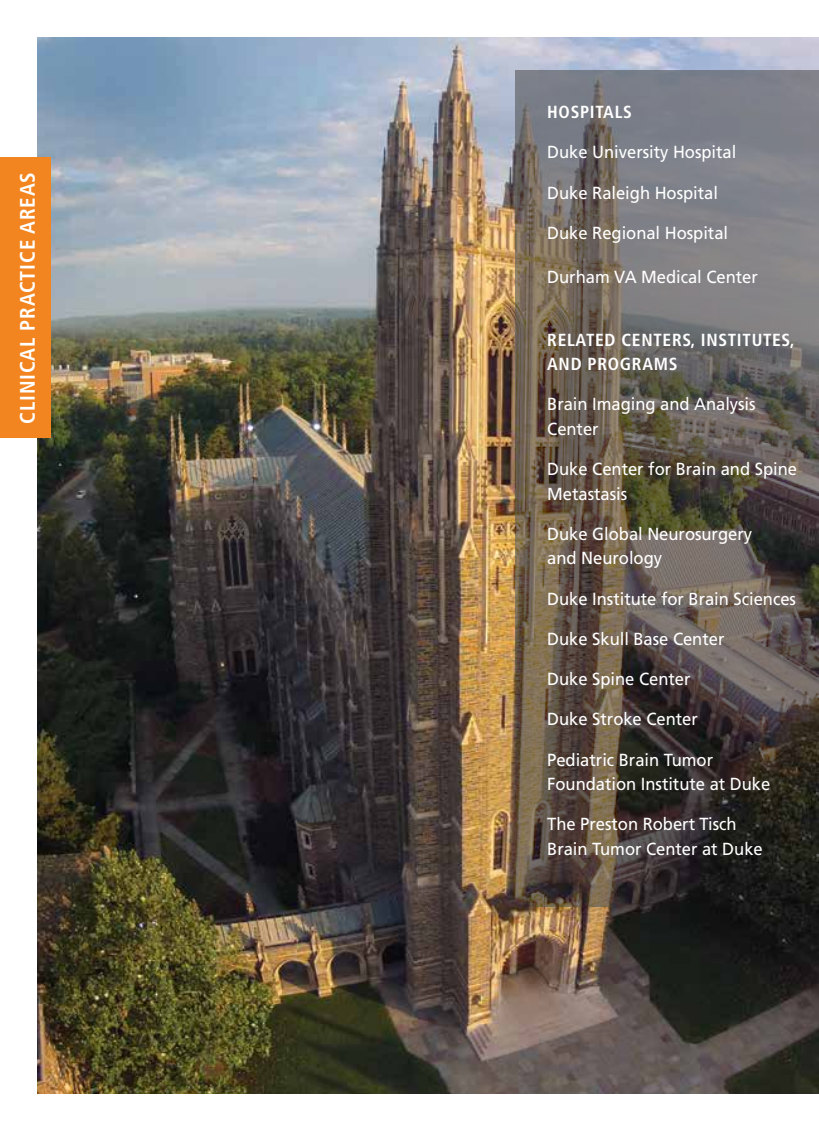
<style>
.page{position:relative;width:819px;height:1134px;background:#fff}
.page>*{position:absolute;margin:0;border:0;box-sizing:border-box;transform-origin:0 0}
.t1{font:700 condensed 21px "Frutiger LT Pro";letter-spacing:.04em;color:#fff}
.t2{font:17.5px/24.5px "Frutiger LT Pro";letter-spacing:-.005em;color:#fff;scale:.95 1}
.t3{font:700 condensed 17.5px/24.5px "Frutiger LT Pro";letter-spacing:.04em;color:#fff}
</style>
<div class="page">
<img style="left:38px;top:38px;width:781px;height:1056px">
<div style="left:0;top:158px;width:50px;height:280px;background:#f38520"></div>
<svg style="left:515px;top:71px;width:304px;height:836px;background:#615a55"></svg>
<p class="t1" style="left:15px;top:424px;width:253px;rotate:-90deg">CLINICAL PRACTICE AREAS</p>
<p class="t3" style="left:547px;top:100px;width:86px">HOSPITALS</p>
<p class="t2" style="left:547px;top:140px;width:201px">Duke University Hospital</p>
<p class="t2" style="left:547px;top:180px;width:181px">Duke Raleigh Hospital</p>
<p class="t2" style="left:547px;top:221px;width:192px">Duke Regional Hospital</p>
<p class="t2" style="left:547px;top:264px;width:223px">Durham VA Medical Center</p>
<p class="t3" style="left:547px;top:327px;width:249px">RELATED CENTERS, INSTITUTES,<br>AND PROGRAMS</p>
<p class="t2" style="left:547px;top:392px;width:221px">Brain Imaging and Analysis<br>Center</p>
<p class="t2" style="left:547px;top:457px;width:264px">Duke Center for Brain and Spine<br>Metastasis</p>
<p class="t2" style="left:547px;top:522px;width:217px">Duke Global Neurosurgery and Neurology</p>
<p class="t2" style="left:547px;top:586px;width:263px">Duke Institute for Brain Sciences</p>
<p class="t2" style="left:547px;top:627px;width:188px">Duke Skull Base Center</p>
<p class="t2" style="left:547px;top:667px;width:152px">Duke Spine Center</p>
<p class="t2" style="left:547px;top:707px;width:160px">Duke Stroke Center</p>
<p class="t2" style="left:547px;top:747px;width:236px">Pediatric Brain Tumor<br>Foundation Institute at Duke</p>
<p class="t2" style="left:547px;top:812px;width:228px">The Preston Robert Tisch<br>Brain Tumor Center at Duke</p>
</div>
